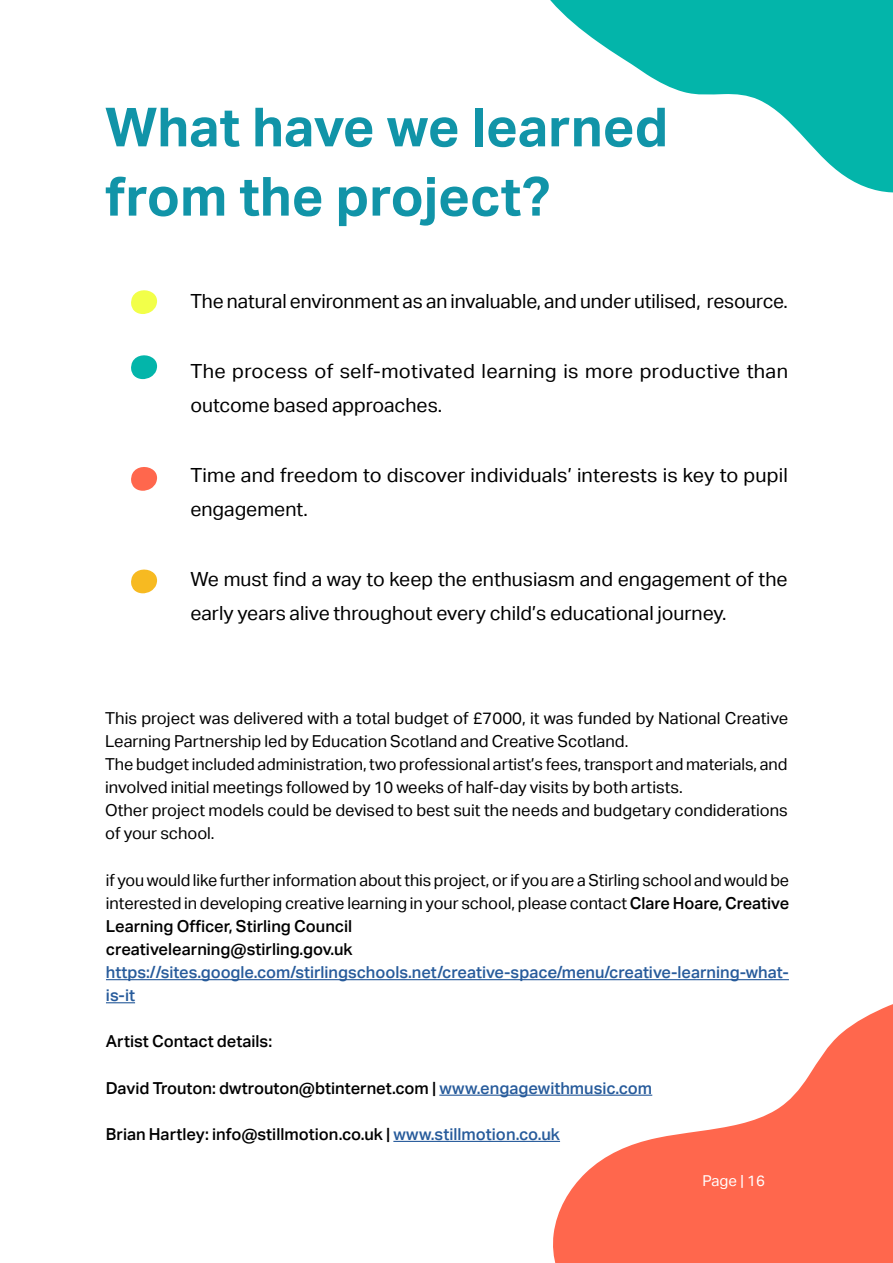
<style>
.page{position:relative;width:893px;height:1263px;background:#fff}
.page>*{position:absolute;margin:0;border:0;box-sizing:border-box;transform-origin:0 0}
.t1{font:700 54px/69.3px "Aktiv Grotesk";color:#1194a8}
.t2{font:19.5px/34.7px "Aktiv Grotesk";color:#000}
.t3{font:16.5px/23.1px "Aktiv Grotesk";color:#000}
.t4{font:500 16.5px "Aktiv Grotesk";color:#000}
.t5{font:500 16.5px/23.1px "Aktiv Grotesk";color:#275b9b}
.t6{font:15px "Aktiv Grotesk";color:#fff}
.s1{font-weight:500}
.s2{color:#275b9b}
</style>
<div class="page">
<hr style="left:106px;top:979px;width:683px;height:1px;background:#275b9b">
<svg style="left:106px;top:1002px;width:29px;height:1px"></svg>
<hr style="left:439px;top:1094px;width:213px;height:2px;background:#275b9b">
<hr style="left:393px;top:1141px;width:167px;height:1px;background:#275b9b">
<svg style="left:131px;top:290px;width:26px;height:24px"></svg>
<svg style="left:131px;top:355px;width:26px;height:24px"></svg>
<svg style="left:131px;top:467px;width:26px;height:24px"></svg>
<svg style="left:131px;top:569px;width:26px;height:24px"></svg>
<svg style="left:551px;top:979px;width:342px;height:284px;fill:#ff674d"></svg>
<svg style="left:550px;top:0;width:343px;height:193px;fill:#03b5aa"></svg>
<h1 class="t1" style="left:105px;top:93px;width:565px">What have we learned from the project?</h1>
<p class="t2" style="left:190px;top:284px;width:599px">The natural environment as an invaluable, and under utilised, resource.</p>
<p class="t2" style="left:190px;top:354px;width:599px">The process of self-motivated learning is more productive than outcome based approaches.</p>
<p class="t2" style="left:190px;top:458px;width:599px">Time and freedom to discover individuals’ interests is key to pupil engagement.</p>
<p class="t2" style="left:190px;top:562px;width:599px">We must find a way to keep the enthusiasm and engagement of the early years alive throughout every child’s educational journey.</p>
<p class="t3" style="left:105px;top:707px;width:684px">This project was delivered with a total budget of £7000, it was funded by National Creative Learning Partnership led by Education Scotland and Creative Scotland.<br>The budget included administration, two professional artist’s fees, transport and materials, and involved initial meetings followed by 10 weeks of half-day visits by both artists.<br>Other project models could be devised to best suit the needs and budgetary condiderations of your school.</p>
<p class="t3" style="left:106px;top:868px;width:685px">if you would like further information about this project, or if you are a Stirling school and would be interested in developing creative learning in your school, please contact <span class="s1">Clare Hoare, Creative Learning Officer, Stirling Council<br>creativelearning@stirling.gov.uk</span></p>
<p class="t5" style="left:106px;top:961px;width:684px">https://sites.google.com/stirlingschools.net/creative-space/menu/creative-learning-what&shy;is-it</p>
<p class="t4" style="left:106px;top:1032px;width:168px">Artist Contact details:</p>
<p class="t4" style="left:106px;top:1078px;width:548px">David Trouton: dwtrouton@btinternet.com | <span class="s2">www.engagewithmusic.com</span></p>
<p class="t4" style="left:106px;top:1124px;width:456px">Brian Hartley: info@stillmotion.co.uk | <span class="s2">www.stillmotion.co.uk</span></p>
<p class="t6" style="left:703px;top:1172px;width:64px">Page | 16</p>
</div>
